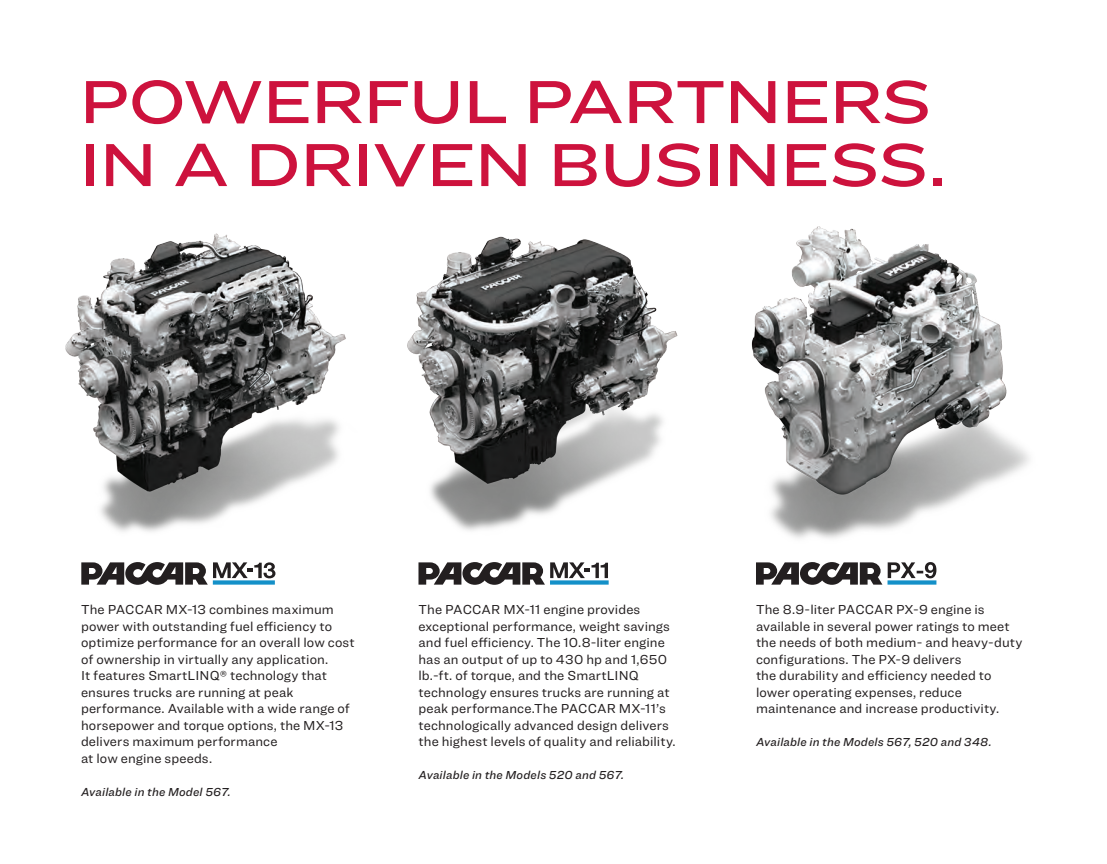
<style>
.page{position:relative;width:1107px;height:864px;background:#fff}
.page>*{position:absolute;margin:0;border:0;box-sizing:border-box;transform-origin:0 0}
.t1{font:500 63px/63px "Ringside Extra Wide";letter-spacing:-.04em;color:#cd123d}
.t2{font:13.5px/16.5px "Ringside";letter-spacing:.005em;color:#231f20}
.t3{font:12px "Ringside Regular Med Ital";letter-spacing:.01em;color:#231f20}
</style>
<div class="page">
<img style="left:65px;top:233px;width:281px;height:299px">
<img style="left:407px;top:236px;width:271px;height:295px">
<img style="left:751px;top:226px;width:279px;height:313px">
<svg style="left:756px;top:562px;width:126px;height:23px"></svg>
<div style="left:888px;top:580px;width:48px;height:5px;background:#1490c8"></div>
<svg style="left:888px;top:562px;width:48px;height:16px"></svg>
<svg style="left:81px;top:562px;width:194px;height:23px"></svg>
<div style="left:213px;top:580px;width:62px;height:5px;background:#1490c8"></div>
<svg style="left:418px;top:562px;width:190px;height:23px"></svg>
<h1 class="t1" style="left:78px;top:68px;width:869px">POWERFUL PARTNERS<br>IN A DRIVEN BUSINESS.</h1>
<p class="t2" style="left:81px;top:601px;width:275px">The PACCAR MX-13 combines maximum power with outstanding fuel efficiency to optimize performance for an overall low cost of ownership in virtually any application.<br>It features SmartLINQ® technology that ensures trucks are running at peak performance. Available with a wide range of horsepower and torque options, the MX-13 delivers maximum performance<br>at low engine speeds.</p>
<p class="t3" style="left:81px;top:783px;width:151px">Available in the Model 567.</p>
<p class="t2" style="left:418px;top:601px;width:259px">The PACCAR MX-11 engine provides exceptional performance, weight savings and fuel efficiency. The 10.8-liter engine has an output of up to 430 hp and 1,650 lb.-ft. of torque, and the SmartLINQ technology ensures trucks are running at peak performance.The PACCAR MX-11’s technologically advanced design delivers the highest levels of quality and reliability.</p>
<p class="t3" style="left:418px;top:767px;width:207px">Available in the Models 520 and 567.</p>
<p class="t2" style="left:756px;top:601px;width:268px">The 8.9-liter PACCAR PX-9 engine is available in several power ratings to meet the needs of both medium- and heavy-duty configurations. The PX-9 delivers<br>the durability and efficiency needed to lower operating expenses, reduce maintenance and increase productivity.</p>
<p class="t3" style="left:756px;top:734px;width:237px">Available in the Models 567, 520 and 348.</p>
</div>
